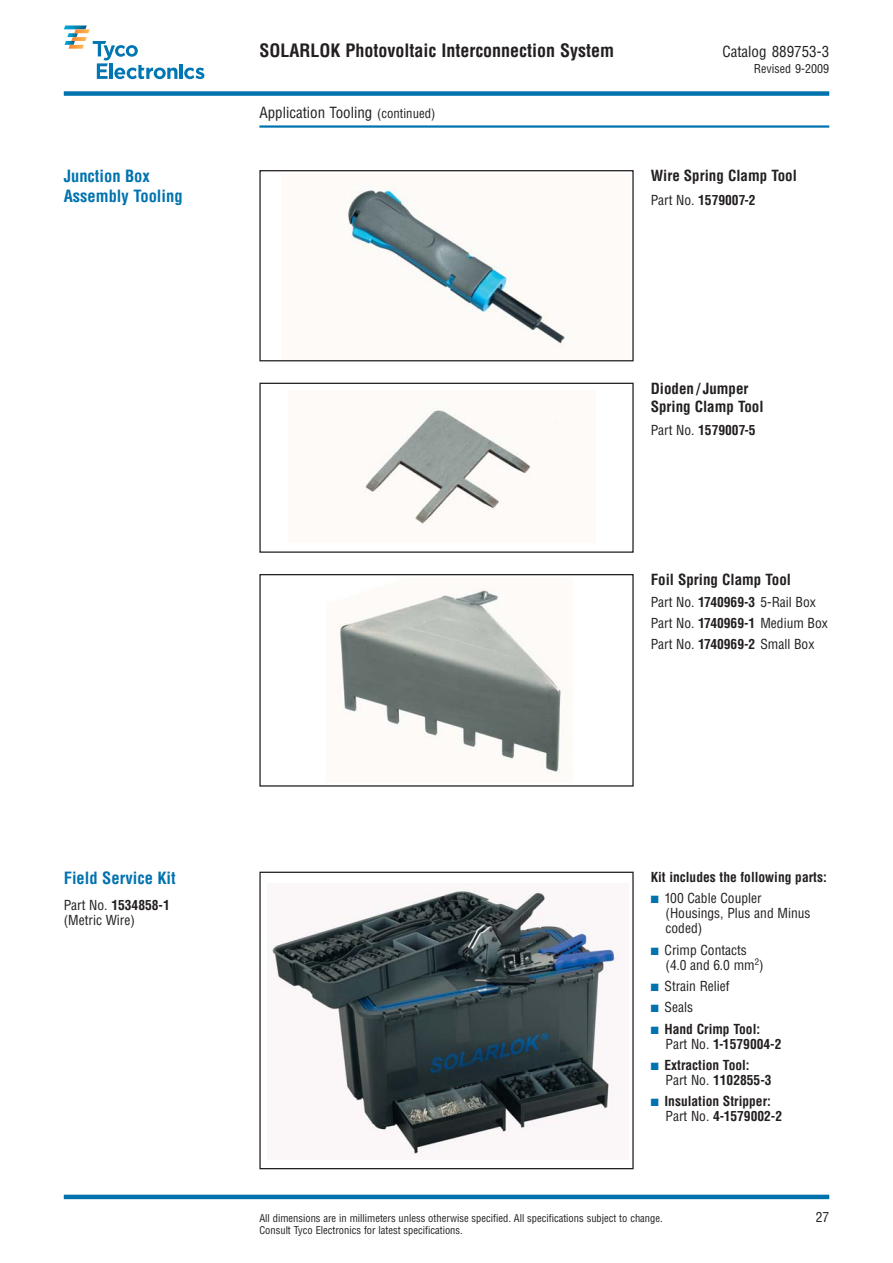
<style>
.page{position:relative;width:893px;height:1263px;background:#fff}
.page>*{position:absolute;margin:0;border:0;box-sizing:border-box;transform-origin:0 0}
.t1{font:700 condensed 18px "Helvetica";color:#231f20}
.t2{font:700 condensed 16.5px/19.5px "Helvetica";color:#0072ae}
.t3{font:700 condensed 15px/18px "Helvetica";color:#231f20}
.t4{font:condensed 15px "Helvetica";color:#231f20}
.t5{font:condensed 13.5px/15px "Helvetica";color:#231f20}
.t6{font:700 condensed 13.5px/15px "Helvetica";color:#231f20}
.t7{font:condensed 12px "Helvetica";color:#231f20}
.t8{font:condensed 10.5px/12px "Helvetica";color:#231f20}
.s1{font-size:12.75px}
.s2{font-weight:400}
.s3{font-weight:700}
.s4{color:#0072ae}
</style>
<div class="page">
<hr style="left:259px;top:125px;width:570px;height:3px;background:#0072ae">
<div style="left:64px;top:91px;width:765px;height:5px;background:#0072ae"></div>
<svg style="left:64px;top:26px;width:140px;height:53px"></svg>
<hr style="left:64px;top:1195px;width:765px;height:4px;background:#0072ae">
<img style="left:272px;top:889px;width:352px;height:265px">
<div style="left:259px;top:872px;width:375px;height:297px;border:1px solid #231f20"></div>
<img style="left:342px;top:184px;width:223px;height:163px">
<div style="left:259px;top:170px;width:375px;height:191px;border:1px solid #231f20"></div>
<img style="left:363px;top:407px;width:194px;height:120px">
<div style="left:259px;top:383px;width:375px;height:170px;border:1px solid #231f20"></div>
<img style="left:337px;top:587px;width:232px;height:186px">
<div style="left:259px;top:574px;width:375px;height:213px;border:1px solid #231f20"></div>
<p class="t2" style="left:64px;top:168px;width:120px">Junction Box<br>Assembly Tooling</p>
<h1 class="t1" style="left:259px;top:43px;width:356px">SOLARLOK Photovoltaic Interconnection System</h1>
<p class="t4" style="left:722px;top:45px;width:108px">Catalog 889753-3</p>
<p class="t7" style="left:754px;top:64px;width:77px">Revised 9-2009</p>
<p class="t4" style="left:259px;top:106px;width:177px">Application Tooling <span class="s1">(continued)</span></p>
<p class="t3" style="left:651px;top:168px;width:148px">Wire Spring Clamp Tool</p>
<p class="t6" style="left:651px;top:194px;width:107px"><span class="s2">Part No.</span> 1579007-2</p>
<p class="t3" style="left:651px;top:381px;width:114px">Dioden / Jumper<br>Spring Clamp Tool</p>
<p class="t6" style="left:651px;top:424px;width:107px"><span class="s2">Part No.</span> 1579007-5</p>
<p class="t3" style="left:651px;top:572px;width:142px">Foil Spring Clamp Tool</p>
<p class="t5" style="left:651px;top:592px;width:179px;line-height:21.5px">Part No. <span class="s3">1740969-3</span> 5-Rail Box<br>Part No. <span class="s3">1740969-1</span> Medium Box<br>Part No. <span class="s3">1740969-2</span> Small Box</p>
<p class="t2" style="left:64px;top:870px;width:114px">Field Service Kit</p>
<p class="t5" style="left:64px;top:898px;width:108px">Part No. <span class="s3">1534858-1 </span>(Metric Wire)</p>
<p class="t6" style="left:651px;top:870px;width:178px">Kit includes the following parts:</p>
<p class="t5" style="left:665px;top:892px;width:146px;text-indent:-15px"><span class="s4">■</span> 100 Cable Coupler (Housings, Plus and Minus coded)</p>
<p class="t5" style="left:665px;top:943px;width:100px;text-indent:-15px"><span class="s4">■</span> Crimp Contacts (4.0 and 6.0 mm<sup>2</sup>)</p>
<p class="t5" style="left:651px;top:980px;width:81px"><span class="s4">■</span> Strain Relief</p>
<p class="t5" style="left:651px;top:1001px;width:44px"><span class="s4">■</span> Seals</p>
<p class="t6" style="left:665px;top:1022px;width:117px;text-indent:-15px"><span class="s4">■</span> Hand Crimp Tool:<br><span class="s2">Part No.</span> 1-1579004-2</p>
<p class="t6" style="left:665px;top:1059px;width:108px;text-indent:-15px"><span class="s4">■</span> Extraction Tool:<br><span class="s2">Part No.</span> 1102855-3</p>
<p class="t6" style="left:665px;top:1095px;width:118px;text-indent:-15px"><span class="s4">■</span> Insulation Stripper:<br><span class="s2">Part No.</span> 4-1579002-2</p>
<p class="t8" style="left:259px;top:1213px;width:405px">All dimensions are in millimeters unless otherwise specified. All specifications subject to change.<br>Consult Tyco Electronics for latest specifications.</p>
<p class="t5" style="left:816px;top:1211px;width:15px">27</p>
</div>
